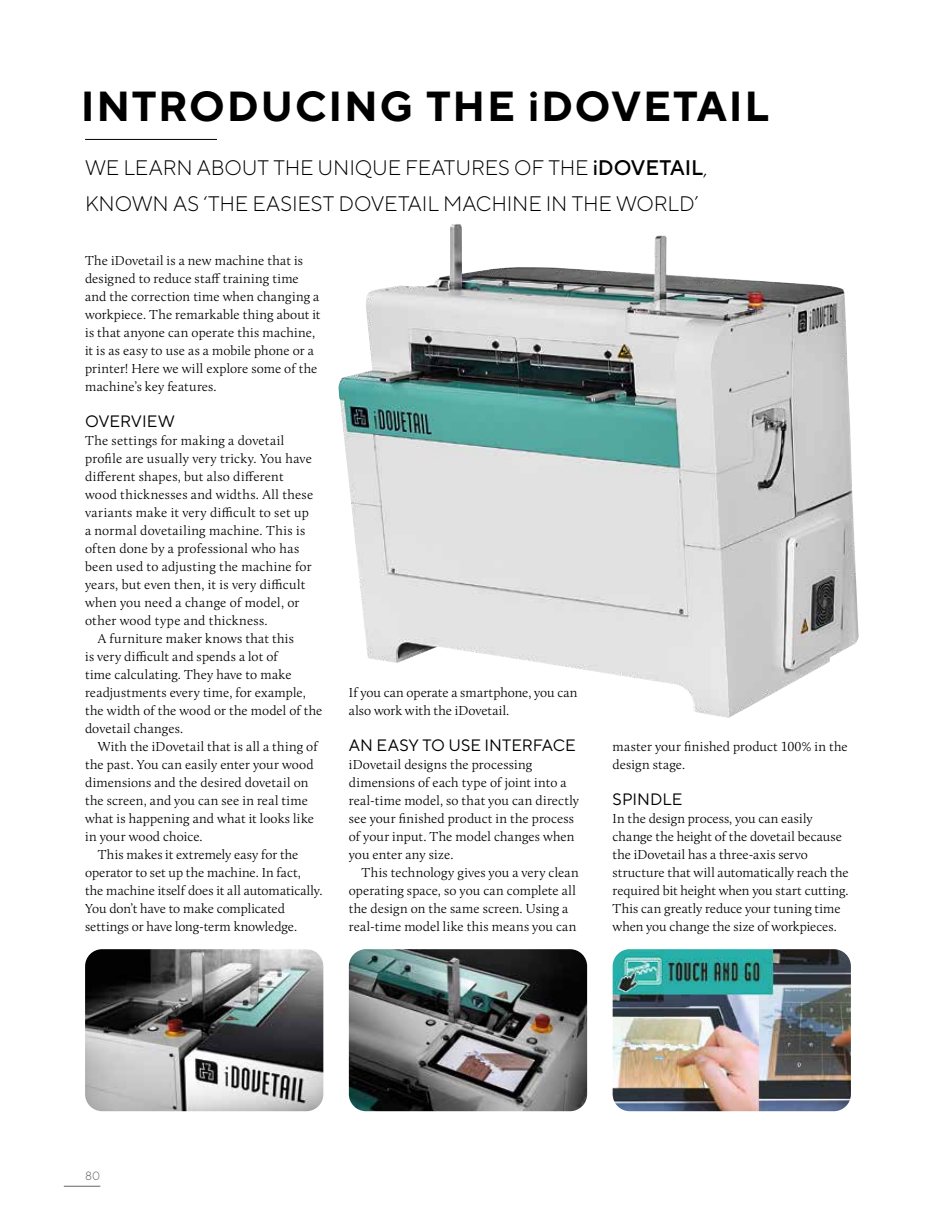
<style>
.page{position:relative;width:936px;height:1212px;background:#fff}
.page>*{position:absolute;margin:0;border:0;box-sizing:border-box;transform-origin:0 0}
.t1{font:700 42px "TT Norms Pro";letter-spacing:.04em;color:#000}
.t2{font:300 21px/36px "TT Norms Pro";letter-spacing:-.005em;color:#000}
.t3{font:16.5px "TT Norms Pro";color:#000}
.t4{font:300 13.5px/18px "Calluna";letter-spacing:.01em;color:#000}
.t5{font:300 12px "TT Norms Pro";color:#646363}
.s1{font-weight:500}
</style>
<div class="page">
<hr style="left:64px;top:1186px;width:36px;height:1px;background:#646363">
<img style="left:338px;top:224px;width:520px;height:494px">
<hr style="left:85px;top:139px;width:132px;height:1px;background:#000">
<img style="left:85px;top:949px;width:238px;height:162px">
<img style="left:349px;top:949px;width:238px;height:162px">
<img style="left:612px;top:949px;width:238px;height:162px">
<h1 class="t1" style="left:81px;top:79px;width:689px">INTRODUCING THE iDOVETAIL</h1>
<h2 class="t2" style="left:85px;top:149px;width:624px">WE LEARN ABOUT THE UNIQUE FEATURES OF THE <span class="s1">iDOVETAIL</span>,<br>KNOWN AS ‘THE EASIEST DOVETAIL MACHINE IN THE WORLD’</h2>
<p class="t4" style="left:85px;top:251px;width:237px">The iDovetail is a new machine that is designed to reduce staff training time and the correction time when changing a workpiece. The remarkable thing about it is that anyone can operate this machine, it is as easy to use as a mobile phone or a printer! Here we will explore some of the machine’s key features.</p>
<p class="t3" style="left:85px;top:411px;width:91px">OVERVIEW</p>
<p class="t4" style="left:85px;top:431px;width:229px">The settings for making a dovetail profile are usually very tricky. You have different shapes, but also different wood thicknesses and widths. All these variants make it very difficult to set up a normal dovetailing machine. This is often done by a professional who has been used to adjusting the machine for years, but even then, it is very difficult when you need a change of model, or other wood type and thickness.</p>
<p class="t4" style="left:85px;top:629px;width:239px;text-indent:13px">A furniture maker knows that this<br>is very difficult and spends a lot of<br>time calculating. They have to make readjustments every time, for example, the width of the wood or the model of the dovetail changes.</p>
<p class="t4" style="left:85px;top:737px;width:234px;text-indent:13px">With the iDovetail that is all a thing of the past. You can easily enter your wood dimensions and the desired dovetail on the screen, and you can see in real time what is happening and what it looks like in your wood choice.</p>
<p class="t4" style="left:85px;top:845px;width:239px;text-indent:13px">This makes it extremely easy for the operator to set up the machine. In fact, the machine itself does it all automatically.<br>You don’t have to make complicated settings or have long-term knowledge.</p>
<p class="t4" style="left:349px;top:683px;width:230px">If you can operate a smartphone, you can also work with the iDovetail.</p>
<p class="t3" style="left:349px;top:735px;width:228px">AN EASY TO USE INTERFACE</p>
<p class="t4" style="left:349px;top:755px;width:232px">iDovetail designs the processing dimensions of each type of joint into a real-time model, so that you can directly see your finished product in the process of your input. The model changes when you enter any size.</p>
<p class="t4" style="left:349px;top:863px;width:231px;text-indent:13px">This technology gives you a very clean operating space, so you can complete all the design on the same screen. Using a real-time model like this means you can</p>
<p class="t4" style="left:612px;top:737px;width:236px">master your finished product 100% in the design stage.</p>
<p class="t3" style="left:612px;top:789px;width:71px">SPINDLE</p>
<p class="t4" style="left:612px;top:809px;width:237px">In the design process, you can easily change the height of the dovetail because the iDovetail has a three-axis servo structure that will automatically reach the required bit height when you start cutting.<br>This can greatly reduce your tuning time when you change the size of workpieces.</p>
<p class="t5" style="left:85px;top:1168px;width:17px">80</p>
</div>
